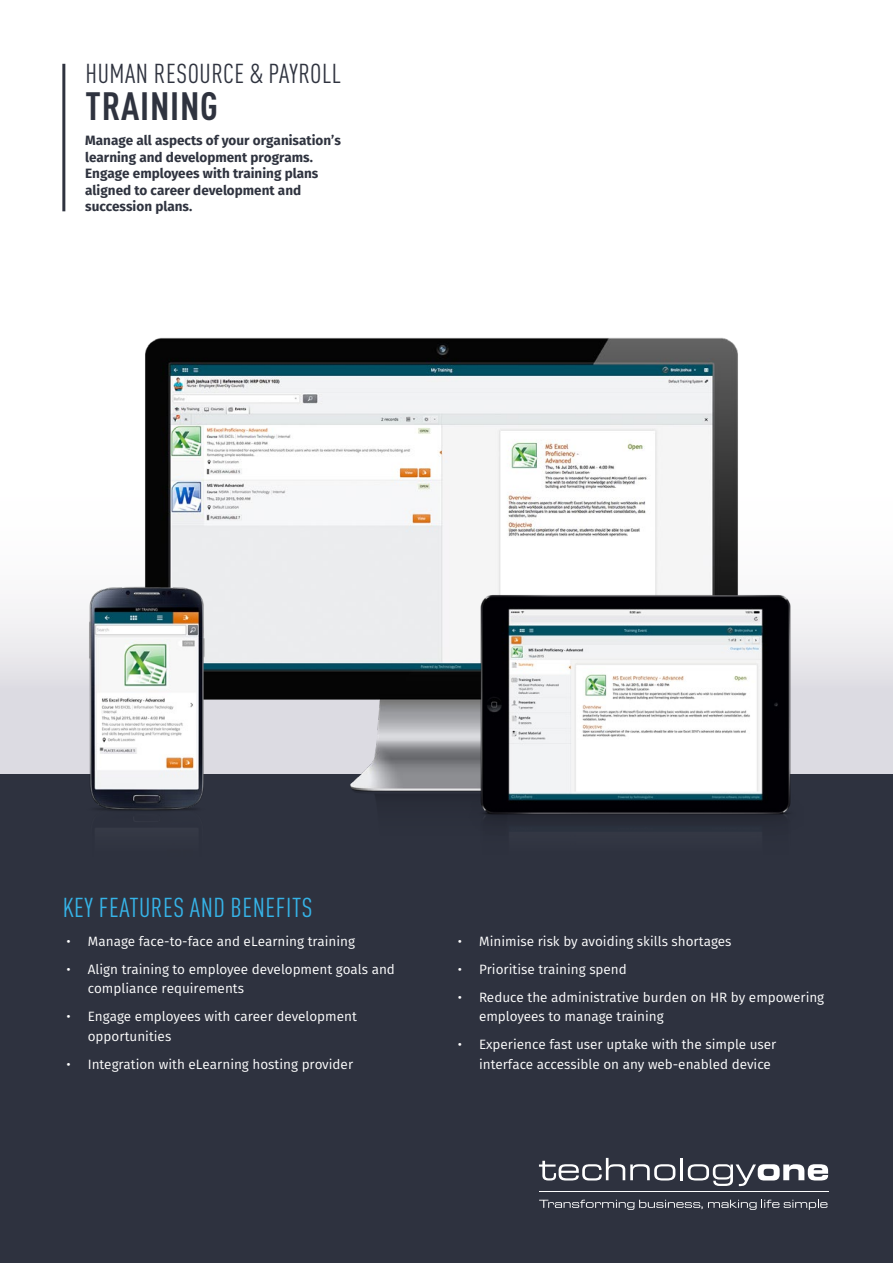
<style>
.page{position:relative;width:893px;height:1263px;background:#fff}
.page>*{position:absolute;margin:0;border:0;box-sizing:border-box;transform-origin:0 0}
._2017_-_H3{font:700 condensed 39px "DIN Pro";letter-spacing:.02em;color:#2f333f}
._2017_-_H4{font:condensed 27px "DIN Pro";letter-spacing:.02em;color:#36b4e8}
._2017_-_H3-2{font:condensed 27px "DIN Pro";letter-spacing:.02em;color:#2f333f}
.t1{font:13.5px/19.5px "Fira Sans";color:#fff}
._2017_-_Para_Bold{font:700 13.5px/16.5px "Fira Sans";color:#2f333f}
</style>
<div class="page">
<div style="left:0;top:753px;width:893px;height:510px;background:#2e323f"></div>
<div style="left:0;top:0;width:893px;height:774px;background:#fff"></div>
<svg style="left:539px;top:1158px;width:136px;height:22px"></svg>
<hr style="left:680px;top:1158px;width:3px;height:22px;background:#fff">
<svg style="left:688px;top:1164px;width:140px;height:22px"></svg>
<hr style="left:539px;top:1191px;width:289px;height:1px;background:#fff">
<svg style="left:539px;top:1200px;width:288px;height:10px"></svg>
<hr style="left:62px;top:64px;width:3px;height:147px;background:#2f333f">
<img style="left:35px;top:337px;width:814px;height:460px">
<img style="left:456px;top:573px;width:358px;height:248px">
<img style="left:55px;top:558px;width:184px;height:253px">
<p class="_2017_-_H3-2" style="left:85px;top:54px;width:257px">HUMAN RESOURCE &amp; PAYROLL</p>
<p class="_2017_-_H3" style="left:86px;top:77px;width:134px">TRAINING</p>
<p class="_2017_-_Para_Bold" style="left:85px;top:131px;width:257px">Manage all aspects of your organisation’s learning and development programs.<br>Engage employees with training plans aligned to career development and succession plans.</p>
<p class="_2017_-_H4" style="left:63px;top:887px;width:251px">KEY FEATURES AND BENEFITS</p>
<p class="t1" style="left:67px;top:931px;width:290px">• Manage face-to-face and eLearning training</p>
<p class="t1" style="left:88px;top:959px;width:309px;text-indent:-21px">• Align training to employee development goals and compliance requirements</p>
<p class="t1" style="left:88px;top:1007px;width:271px;text-indent:-21px">• Engage employees with career development opportunities</p>
<p class="t1" style="left:67px;top:1054px;width:288px">• Integration with eLearning hosting provider</p>
<p class="t1" style="left:458px;top:931px;width:275px">• Minimise risk by avoiding skills shortages</p>
<p class="t1" style="left:458px;top:959px;width:171px">• Prioritise training spend</p>
<p class="t1" style="left:479px;top:987px;width:347px;text-indent:-21px">• Reduce the administrative burden on HR by empowering employees to manage training</p>
<p class="t1" style="left:479px;top:1035px;width:299px;text-indent:-21px">• Experience fast user uptake with the simple user interface accessible on any web-enabled device</p>
</div>
